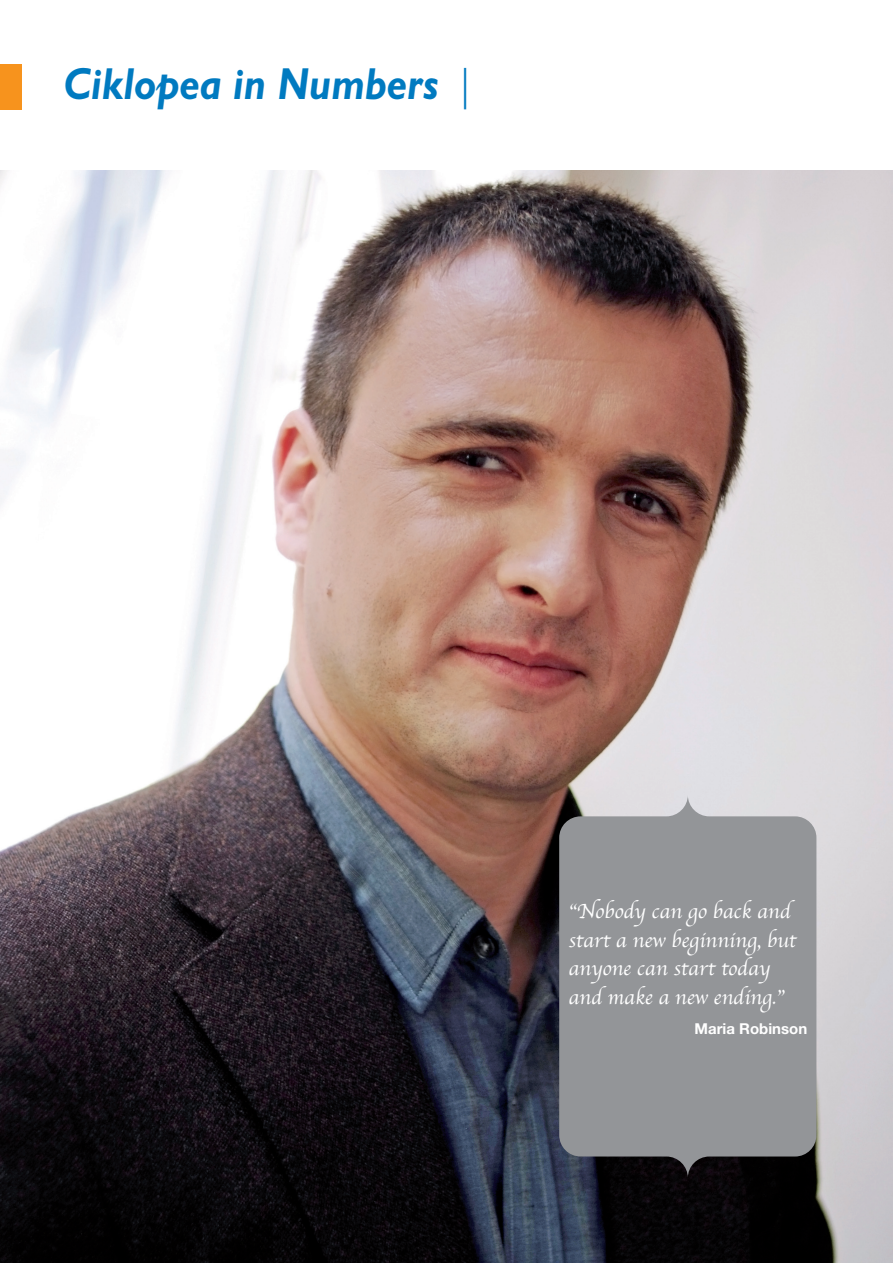
<style>
.page{position:relative;width:893px;height:1263px;background:#fff}
.page>*{position:absolute;margin:0;border:0;box-sizing:border-box;transform-origin:0 0}
.t1{font:italic 700 45px "Gill Sans MT Pro";color:#007ac0;scale:.9 1}
.t2{font:21px/28.5px "Apple Chancery";color:#fff}
.t3{font:700 15px "Helvetica Neue LT Pro";color:#fff}
.s1{font-weight:300;font-style:normal}
</style>
<div class="page">
<img style="left:0;top:170px;width:893px;height:1093px">
<svg style="left:559px;top:795px;width:257px;height:383px;background:#8e9093"></svg>
<div style="left:0;top:65px;width:21px;height:45px;background:#f7931d"></div>
<h1 class="t1" style="left:64px;top:56px;width:453px">Ciklopea in Numbers <span class="s1">|</span></h1>
<p class="t2" style="left:568px;top:897px;width:229px">“Nobody can go back and start a new beginning, but anyone can start today and make a new ending.”</p>
<p class="t3" style="left:694px;top:1020px;width:114px">Maria Robinson</p>
</div>
